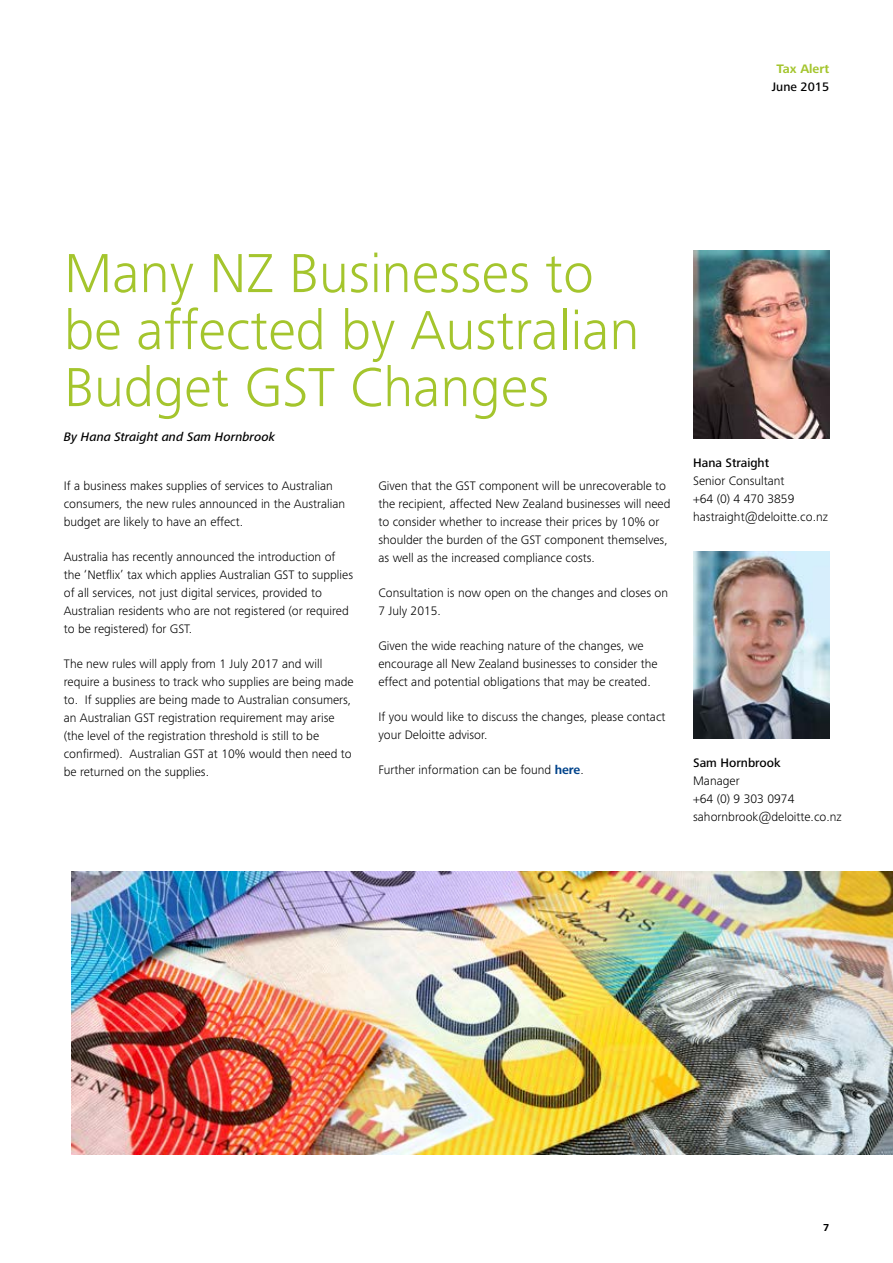
<style>
.page{position:relative;width:893px;height:1263px;background:#fff}
.page>*{position:absolute;margin:0;border:0;box-sizing:border-box;transform-origin:0 0}
.t1{font:300 57px/57px "Frutiger Next Pro";color:#a4c52d}
.t2{font:300 12.75px/18px "Frutiger Next Pro";color:#000}
.t3{font:500 12.75px "Frutiger Next Pro";color:#000}
.t4{font:italic 500 12.75px "Frutiger Next Pro";color:#000}
.t5{font:700 12.75px "Frutiger Next Pro";color:#a4c52d}
.t6{font:700 10.5px "Frutiger Next Pro";color:#000}
.s1{font-weight:700;color:#00438b}
</style>
<div class="page">
<img style="left:693px;top:251px;width:136px;height:187px">
<img style="left:693px;top:551px;width:136px;height:188px">
<img style="left:72px;top:871px;width:821px;height:283px">
<p class="t5" style="left:776px;top:61px;width:54px">Tax Alert</p>
<p class="t3" style="left:772px;top:79px;width:59px">June 2015</p>
<h1 class="t1" style="left:64px;top:245px;width:577px">Many NZ Businesses to be affected by Australian<br>Budget GST Changes</h1>
<p class="t4" style="left:64px;top:430px;width:213px">By Hana Straight and Sam Hornbrook</p>
<p class="t2" style="left:64px;top:476px;width:283px">If a business makes supplies of services to Australian consumers, the new rules announced in the Australian budget are likely to have an effect.</p>
<p class="t2" style="left:64px;top:547px;width:291px">Australia has recently announced the introduction of the ‘Netflix’ tax which applies Australian GST to supplies of all services, not just digital services, provided to Australian residents who are not registered (or required to be registered) for GST.</p>
<p class="t2" style="left:64px;top:654px;width:291px">The new rules will apply from 1 July 2017 and will require a business to track who supplies are being made to. If supplies are being made to Australian consumers, an Australian GST registration requirement may arise (the level of the registration threshold is still to be confirmed). Australian GST at 10% would then need to be returned on the supplies.</p>
<p class="t2" style="left:378px;top:476px;width:294px">Given that the GST component will be unrecoverable to the recipient, affected New Zealand businesses will need to consider whether to increase their prices by 10% or shoulder the burden of the GST component themselves, as well as the increased compliance costs.</p>
<p class="t2" style="left:378px;top:583px;width:291px">Consultation is now open on the changes and closes on<br>7 July 2015.</p>
<p class="t2" style="left:378px;top:636px;width:281px">Given the wide reaching nature of the changes, we encourage all New Zealand businesses to consider the effect and potential obligations that may be created.</p>
<p class="t2" style="left:378px;top:708px;width:289px">If you would like to discuss the changes, please contact your Deloitte advisor.</p>
<p class="t2" style="left:378px;top:761px;width:207px">Further information can be found <span class="s1">here</span>.</p>
<p class="t3" style="left:693px;top:455px;width:78px">Hana Straight</p>
<p class="t2" style="left:693px;top:471px;width:136px">Senior Consultant<br>+64 (0) 4 470 3859 hastraight@deloitte.co.nz</p>
<p class="t3" style="left:693px;top:756px;width:89px">Sam Hornbrook</p>
<p class="t2" style="left:693px;top:772px;width:150px">Manager<br>+64 (0) 9 303 0974 sahornbrook@deloitte.co.nz</p>
<p class="t6" style="left:823px;top:1221px;width:8px">7</p>
</div>
